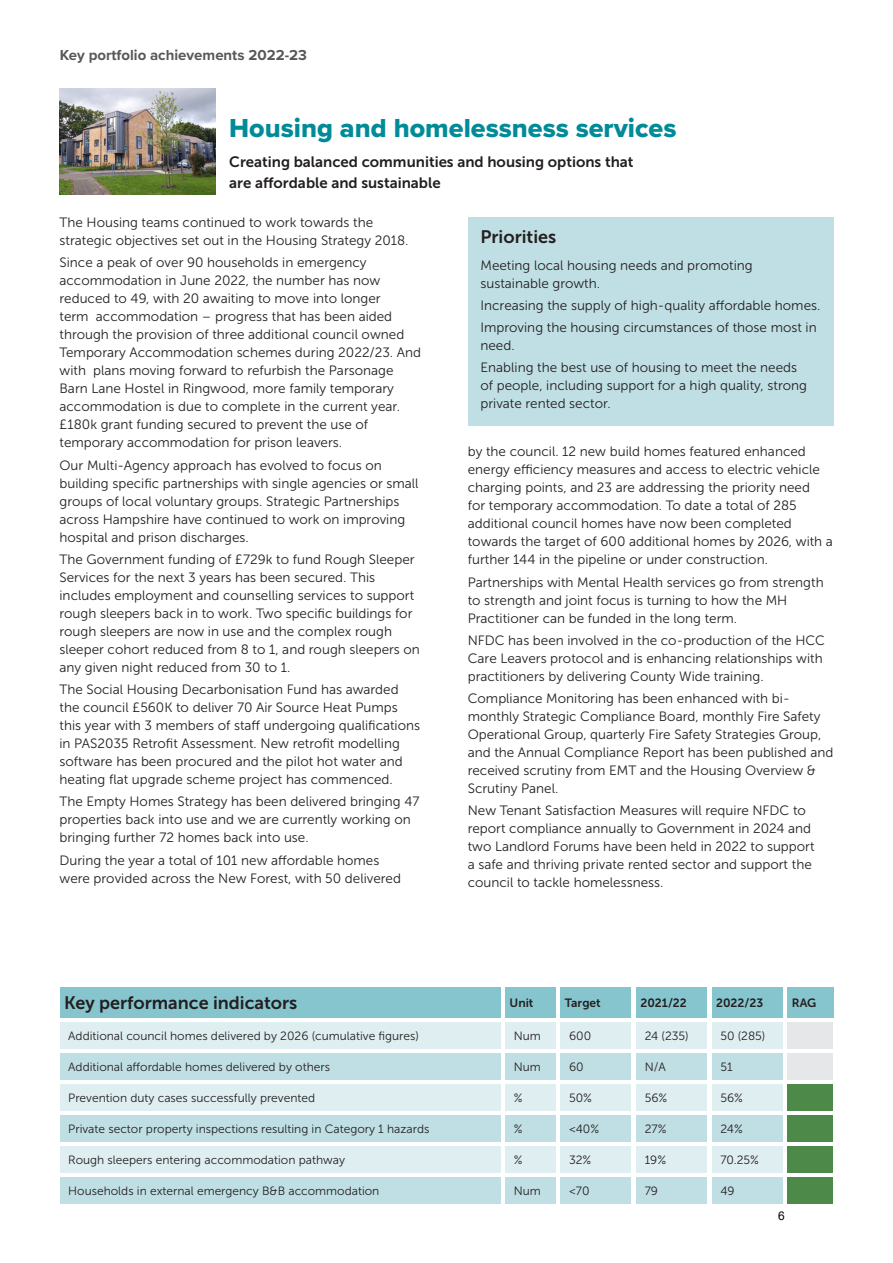
<style>
.page{position:relative;width:893px;height:1263px;background:#fff}
.page>*{position:absolute;margin:0;border:0;box-sizing:border-box;transform-origin:0 0}
.t1{font:27px "Proxima Nova Extrabld";color:#008b98}
.t2{font:18px "Museo Sans 700";color:#231f20}
.t3{font:15px/21px "Museo Sans 700";color:#231f20}
.t4{font:700 15px "Proxima Nova";color:#57585a}
.Body{font:13.5px/18px "Museo Sans 300";color:#231f20}
.Body-2{font:12px "Museo Sans 300";color:#231f20}
.Body-3{font:12px "Museo Sans 700";color:#231f20}
.t5{font:12px "Arial";color:#000}
</style>
<div class="page">
<img style="left:60px;top:88px;width:155px;height:106px">
<div style="left:468px;top:217px;width:365px;height:208px;background:#c0dfe4"></div>
<div style="left:60px;top:987px;width:440px;height:30px;background:#86c5ce"></div>
<div style="left:60px;top:1022px;width:441px;height:26px;background:#deeef1"></div>
<div style="left:60px;top:1053px;width:441px;height:26px;background:#c0dfe4"></div>
<div style="left:60px;top:1084px;width:441px;height:26px;background:#deeef1"></div>
<div style="left:60px;top:1115px;width:441px;height:26px;background:#c0dfe4"></div>
<div style="left:60px;top:1146px;width:441px;height:26px;background:#deeef1"></div>
<div style="left:60px;top:1177px;width:441px;height:26px;background:#c0dfe4"></div>
<div style="left:505px;top:987px;width:51px;height:30px;background:#86c5ce"></div>
<div style="left:505px;top:1022px;width:51px;height:26px;background:#deeef1"></div>
<div style="left:505px;top:1053px;width:51px;height:26px;background:#c0dfe4"></div>
<div style="left:505px;top:1084px;width:51px;height:26px;background:#deeef1"></div>
<div style="left:505px;top:1115px;width:51px;height:26px;background:#c0dfe4"></div>
<div style="left:505px;top:1146px;width:51px;height:26px;background:#deeef1"></div>
<div style="left:505px;top:1177px;width:51px;height:26px;background:#c0dfe4"></div>
<div style="left:560px;top:987px;width:71px;height:30px;background:#86c5ce"></div>
<div style="left:560px;top:1022px;width:71px;height:26px;background:#deeef1"></div>
<div style="left:560px;top:1053px;width:71px;height:26px;background:#c0dfe4"></div>
<div style="left:560px;top:1084px;width:71px;height:26px;background:#deeef1"></div>
<div style="left:560px;top:1115px;width:71px;height:26px;background:#c0dfe4"></div>
<div style="left:560px;top:1146px;width:71px;height:26px;background:#deeef1"></div>
<div style="left:560px;top:1177px;width:71px;height:26px;background:#c0dfe4"></div>
<div style="left:636px;top:987px;width:71px;height:30px;background:#86c5ce"></div>
<div style="left:636px;top:1022px;width:71px;height:26px;background:#deeef1"></div>
<div style="left:636px;top:1053px;width:71px;height:26px;background:#c0dfe4"></div>
<div style="left:636px;top:1084px;width:71px;height:26px;background:#deeef1"></div>
<div style="left:636px;top:1115px;width:71px;height:26px;background:#c0dfe4"></div>
<div style="left:636px;top:1146px;width:71px;height:26px;background:#deeef1"></div>
<div style="left:636px;top:1177px;width:71px;height:26px;background:#c0dfe4"></div>
<div style="left:712px;top:987px;width:71px;height:30px;background:#86c5ce"></div>
<div style="left:712px;top:1022px;width:71px;height:26px;background:#deeef1"></div>
<div style="left:712px;top:1053px;width:71px;height:26px;background:#c0dfe4"></div>
<div style="left:712px;top:1084px;width:71px;height:26px;background:#deeef1"></div>
<div style="left:712px;top:1115px;width:71px;height:26px;background:#c0dfe4"></div>
<div style="left:712px;top:1146px;width:71px;height:26px;background:#deeef1"></div>
<div style="left:712px;top:1177px;width:71px;height:26px;background:#c0dfe4"></div>
<div style="left:787px;top:987px;width:47px;height:30px;background:#86c5ce"></div>
<div style="left:787px;top:1022px;width:46px;height:26px;background:#e6e7e9"></div>
<div style="left:787px;top:1053px;width:46px;height:26px;background:#e6e7e9"></div>
<div style="left:787px;top:1084px;width:46px;height:26px;background:#4d8a4a"></div>
<div style="left:787px;top:1115px;width:46px;height:26px;background:#4d8a4a"></div>
<div style="left:787px;top:1146px;width:46px;height:26px;background:#4d8a4a"></div>
<div style="left:787px;top:1177px;width:46px;height:26px;background:#4d8a4a"></div>
<h2 class="t4" style="left:60px;top:43px;width:249px">Key portfolio achievements 2022-23</h2>
<h1 class="t1" style="left:229px;top:108px;width:449px">Housing and homelessness services</h1>
<h3 class="t3" style="left:229px;top:152px;width:406px">Creating balanced communities and housing options that are affordable and sustainable</h3>
<p class="Body" style="left:60px;top:214px;width:350px">The Housing teams continued to work towards the strategic objectives set out in the Housing Strategy 2018.</p>
<p class="Body" style="left:60px;top:254px;width:363px">Since a peak of over 90 households in emergency accommodation in June 2022, the number has now reduced to 49, with 20 awaiting to move into longer<br>term accommodation – progress that has been aided through the provision of three additional council owned Temporary Accommodation schemes during 2022/23. And with plans moving forward to refurbish the Parsonage Barn Lane Hostel in Ringwood, more family temporary accommodation is due to complete in the current year. £180k grant funding secured to prevent the use of temporary accommodation for prison leavers.</p>
<p class="Body" style="left:60px;top:456px;width:360px">Our Multi-Agency approach has evolved to focus on building specific partnerships with single agencies or small groups of local voluntary groups. Strategic Partnerships across Hampshire have continued to work on improving hospital and prison discharges.</p>
<p class="Body" style="left:60px;top:550px;width:362px">The Government funding of £729k to fund Rough Sleeper Services for the next 3 years has been secured. This includes employment and counselling services to support rough sleepers back in to work. Two specific buildings for rough sleepers are now in use and the complex rough sleeper cohort reduced from 8 to 1, and rough sleepers on any given night reduced from 30 to 1.</p>
<p class="Body" style="left:60px;top:680px;width:362px">The Social Housing Decarbonisation Fund has awarded the council £560K to deliver 70 Air Source Heat Pumps this year with 3 members of staff undergoing qualifications in PAS2035 Retrofit Assessment. New retrofit modelling software has been procured and the pilot hot water and heating flat upgrade scheme project has commenced.</p>
<p class="Body" style="left:60px;top:793px;width:361px">The Empty Homes Strategy has been delivered bringing 47 properties back into use and we are currently working on bringing further 72 homes back into use.</p>
<p class="Body" style="left:60px;top:851px;width:343px">During the year a total of 101 new affordable homes were provided across the New Forest, with 50 delivered</p>
<h3 class="t2" style="left:480px;top:227px;width:77px">Priorities</h3>
<p class="Body" style="left:480px;top:256px;width:274px">Meeting local housing needs and promoting sustainable growth.</p>
<p class="Body" style="left:480px;top:296px;width:341px">Increasing the supply of high-quality affordable homes.</p>
<p class="Body" style="left:480px;top:319px;width:338px">Improving the housing circumstances of those most in need.</p>
<p class="Body" style="left:480px;top:359px;width:328px">Enabling the best use of housing to meet the needs of people, including support for a high quality, strong private rented sector.</p>
<p class="Body" style="left:468px;top:443px;width:367px">by the council. 12 new build homes featured enhanced energy efficiency measures and access to electric vehicle charging points, and 23 are addressing the priority need<br>for temporary accommodation. To date a total of 285 additional council homes have now been completed towards the target of 600 additional homes by 2026, with a further 144 in the pipeline or under construction.</p>
<p class="Body" style="left:468px;top:573px;width:357px">Partnerships with Mental Health services go from strength to strength and joint focus is turning to how the MH<br>Practitioner can be funded in the long term.</p>
<p class="Body" style="left:468px;top:631px;width:359px">NFDC has been involved in the co-production of the HCC<br>Care Leavers protocol and is enhancing relationships with practitioners by delivering County Wide training.</p>
<p class="Body" style="left:468px;top:690px;width:367px">Compliance Monitoring has been enhanced with bi&shy;monthly Strategic Compliance Board, monthly Fire Safety Operational Group, quarterly Fire Safety Strategies Group, and the Annual Compliance Report has been published and received scrutiny from EMT and the Housing Overview &amp; Scrutiny Panel.</p>
<p class="Body" style="left:468px;top:802px;width:348px">New Tenant Satisfaction Measures will require NFDC to report compliance annually to Government in 2024 and two Landlord Forums have been held in 2022 to support a safe and thriving private rented sector and support the council to tackle homelessness.</p>
<h3 class="t2" style="left:64px;top:993px;width:235px">Key performance indicators</h3>
<p class="Body-2" style="left:68px;top:1029px;width:352px">Additional council homes delivered by 2026 (cumulative figures)</p>
<p class="Body-2" style="left:68px;top:1060px;width:263px">Additional affordable homes delivered by others</p>
<p class="Body-2" style="left:68px;top:1091px;width:248px">Prevention duty cases successfully prevented</p>
<p class="Body-2" style="left:68px;top:1122px;width:363px">Private sector property inspections resulting in Category 1 hazards</p>
<p class="Body-2" style="left:68px;top:1153px;width:278px">Rough sleepers entering accommodation pathway</p>
<p class="Body-2" style="left:68px;top:1184px;width:313px">Households in external emergency B&amp;B accommodation</p>
<p class="Body-3" style="left:510px;top:996px;width:25px">Unit</p>
<p class="Body-2" style="left:514px;top:1029px;width:29px">Num</p>
<p class="Body-2" style="left:514px;top:1060px;width:29px">Num</p>
<p class="Body-2" style="left:514px;top:1091px;width:10px">%</p>
<p class="Body-2" style="left:514px;top:1122px;width:10px">%</p>
<p class="Body-2" style="left:514px;top:1153px;width:10px">%</p>
<p class="Body-2" style="left:514px;top:1184px;width:29px">Num</p>
<p class="Body-3" style="left:565px;top:996px;width:38px">Target</p>
<p class="Body-2" style="left:569px;top:1029px;width:24px">600</p>
<p class="Body-2" style="left:569px;top:1060px;width:16px">60</p>
<p class="Body-2" style="left:569px;top:1091px;width:24px">50%</p>
<p class="Body-2" style="left:569px;top:1122px;width:32px">&lt;40%</p>
<p class="Body-2" style="left:569px;top:1153px;width:24px">32%</p>
<p class="Body-2" style="left:569px;top:1184px;width:22px">&lt;70</p>
<p class="Body-3" style="left:640px;top:996px;width:48px">2021/22</p>
<p class="Body-2" style="left:645px;top:1029px;width:46px">24 (235)</p>
<p class="Body-2" style="left:645px;top:1060px;width:23px">N/A</p>
<p class="Body-2" style="left:645px;top:1091px;width:24px">56%</p>
<p class="Body-2" style="left:645px;top:1122px;width:23px">27%</p>
<p class="Body-2" style="left:645px;top:1153px;width:23px">19%</p>
<p class="Body-2" style="left:645px;top:1184px;width:15px">79</p>
<p class="Body-3" style="left:716px;top:996px;width:49px">2022/23</p>
<p class="Body-2" style="left:720px;top:1029px;width:47px">50 (285)</p>
<p class="Body-2" style="left:720px;top:1060px;width:14px">51</p>
<p class="Body-2" style="left:720px;top:1091px;width:24px">56%</p>
<p class="Body-2" style="left:720px;top:1122px;width:24px">24%</p>
<p class="Body-2" style="left:720px;top:1153px;width:40px">70.25%</p>
<p class="Body-2" style="left:720px;top:1184px;width:16px">49</p>
<p class="Body-3" style="left:792px;top:996px;width:26px">RAG</p>
<p class="t5" style="left:778px;top:1207px;width:8px">6</p>
</div>
